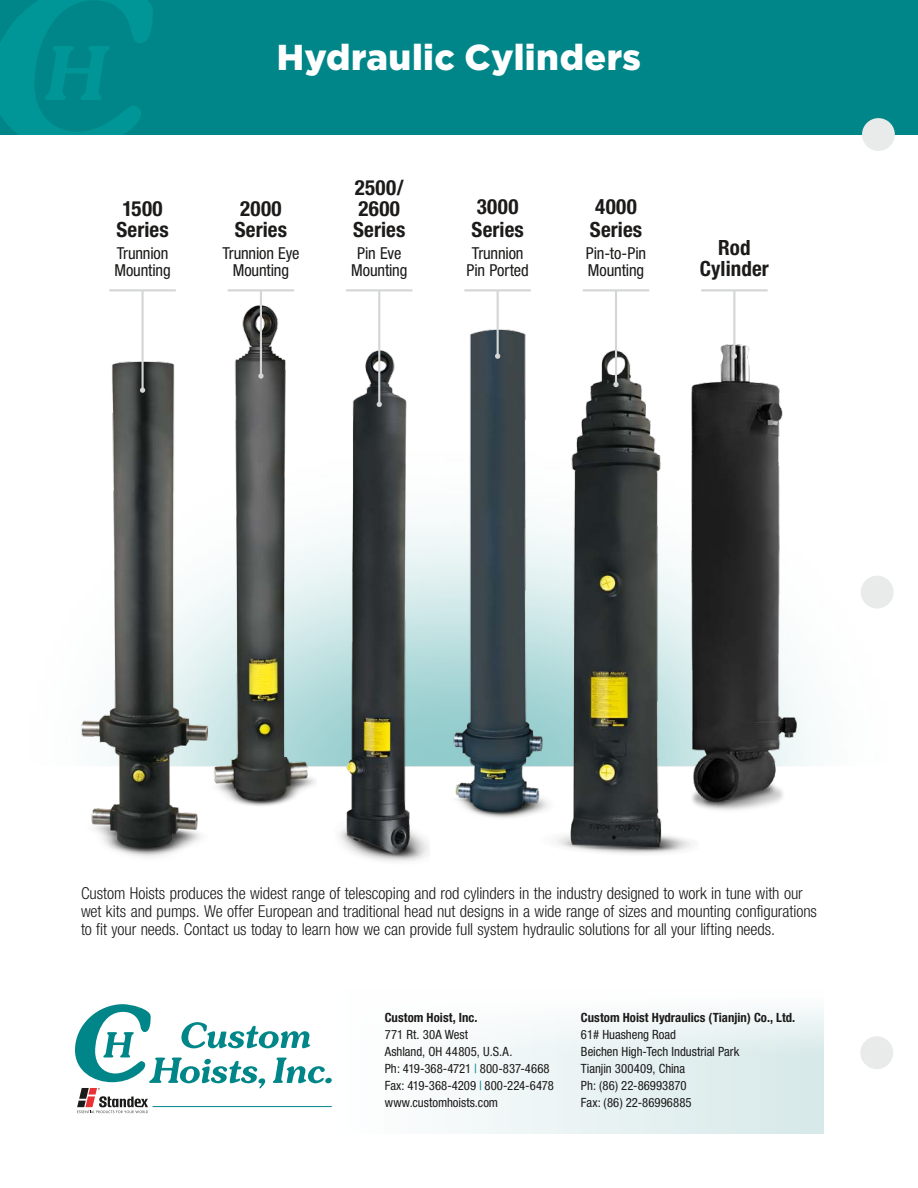
<style>
.page{position:relative;width:918px;height:1188px;background:#fff}
.page>*{position:absolute;margin:0;border:0;box-sizing:border-box;transform-origin:0 0}
.t1{font:900 36px "Gotham";letter-spacing:.015em;color:#fff}
.t2{font:700 condensed 21px/21px "Helvetica Neue";letter-spacing:.005em;color:#1c1b1a}
.t3{font:300 condensed 16.5px/18px "Helvetica Neue";letter-spacing:-.005em;color:#1c1b1a}
.t4{font:condensed 16.5px/16.8px "Helvetica Neue";letter-spacing:-.01em;color:#1c1b1a;text-align:center}
.t5{font:condensed 12.75px/17px "Helvetica Neue";color:#1c1b1a}
.t6{font:700 condensed 12.75px "Helvetica Neue";color:#1c1b1a}
.s1{color:#008688}
</style>
<div class="page">
<div style="left:0;top:0;width:918px;height:135px;background:#008688"></div>
<svg style="left:0;top:0;width:153px;height:135px"></svg>
<svg style="left:463px;top:1009px;width:361px;height:125px"></svg>
<svg style="left:75px;top:1004px;width:257px;height:109px"></svg>
<hr style="left:153px;top:1106px;width:179px;height:1px;background:#008688">
<img style="left:434px;top:326px;width:98px;height:492px">
<img style="left:213px;top:305px;width:104px;height:501px">
<img style="left:323px;top:343px;width:107px;height:518px">
<img style="left:80px;top:358px;width:133px;height:499px">
<img style="left:532px;top:350px;width:159px;height:504px">
<svg style="left:140px;top:388px;width:5px;height:5px"></svg>
<hr style="left:142px;top:290px;width:2px;height:100px;background:#d4d5d5">
<hr style="left:109px;top:289px;width:67px;height:2px;background:#d4d5d5">
<svg style="left:258px;top:373px;width:6px;height:6px"></svg>
<hr style="left:260px;top:290px;width:2px;height:86px;background:#d4d5d5">
<hr style="left:228px;top:289px;width:66px;height:2px;background:#d4d5d5">
<svg style="left:377px;top:402px;width:5px;height:5px"></svg>
<hr style="left:378px;top:290px;width:2px;height:114px;background:#d4d5d5">
<hr style="left:346px;top:289px;width:67px;height:2px;background:#d4d5d5">
<svg style="left:495px;top:353px;width:5px;height:6px"></svg>
<hr style="left:497px;top:290px;width:2px;height:66px;background:#d4d5d5">
<hr style="left:464px;top:289px;width:67px;height:2px;background:#d4d5d5">
<svg style="left:613px;top:382px;width:6px;height:5px"></svg>
<hr style="left:615px;top:290px;width:2px;height:95px;background:#d4d5d5">
<hr style="left:583px;top:289px;width:66px;height:2px;background:#d4d5d5">
<img style="left:667px;top:341px;width:142px;height:476px">
<svg style="left:732px;top:353px;width:5px;height:6px"></svg>
<hr style="left:733px;top:290px;width:2px;height:66px;background:#d4d5d5">
<hr style="left:701px;top:289px;width:67px;height:2px;background:#d4d5d5">
<div style="left:861px;top:576px;width:33px;height:33px;background:#e9eaea;border-radius:50%"></div>
<div style="left:860px;top:1036px;width:33px;height:33px;background:#e9eaea;border-radius:50%"></div>
<div style="left:862px;top:118px;width:33px;height:33px;background:#e9eaea;border-radius:50%"></div>
<p class="t2" style="left:116px;top:198px;width:54px">1500<br>Series</p>
<p class="t4" style="left:114px;top:245px;width:58px;text-align:left">Trunnion<br>Mounting</p>
<h1 class="t1" style="left:277px;top:36px;width:366px">Hydraulic Cylinders</h1>
<p class="t2" style="left:235px;top:198px;width:54px">2000<br>Series</p>
<p class="t4" style="left:222px;top:245px;width:79px">Trunnion Eye<br>Mounting</p>
<p class="t2" style="left:353px;top:177px;width:54px">2500/<br>2600<br>Series</p>
<p class="t4" style="left:351px;top:245px;width:58px">Pin Eve<br>Mounting</p>
<p class="t2" style="left:472px;top:195px;width:54px;line-height:22.5px">3000<br>Series</p>
<p class="t4" style="left:467px;top:245px;width:64px">Trunnion<br>Pin Ported</p>
<p class="t2" style="left:590px;top:195px;width:54px;line-height:22.5px">4000<br>Series</p>
<p class="t4" style="left:586px;top:245px;width:62px;text-align:left">Pin-to-Pin<br>Mounting</p>
<p class="t2" style="left:700px;top:237px;width:71px;text-align:center">Rod<br>Cylinder</p>
<p class="t3" style="left:81px;top:884px;width:737px">Custom Hoists produces the widest range of telescoping and rod cylinders in the industry designed to work in tune with our wet kits and pumps. We offer European and traditional head nut designs in a wide range of sizes and mounting configurations to fit your needs. Contact us today to learn how we can provide full system hydraulic solutions for all your lifting needs.</p>
<p class="t6" style="left:385px;top:1009px;width:94px">Custom Hoist, Inc.</p>
<p class="t5" style="left:385px;top:1026px;width:171px">771 Rt. 30A West<br>Ashland, OH 44805, U.S.A.<br>Ph: 419-368-4721 <span class="s1">|</span> 800-837-4668<br>Fax: 419-368-4209 <span class="s1">|</span> 800-224-6478 www.customhoists.com</p>
<p class="t6" style="left:581px;top:1009px;width:216px">Custom Hoist Hydraulics (Tianjin) Co., Ltd.</p>
<p class="t5" style="left:581px;top:1026px;width:160px">61# Huasheng Road<br>Beichen High-Tech Industrial Park<br>Tianjin 300409, China<br>Ph: (86) 22-86993870<br>Fax: (86) 22-86996885</p>
</div>
